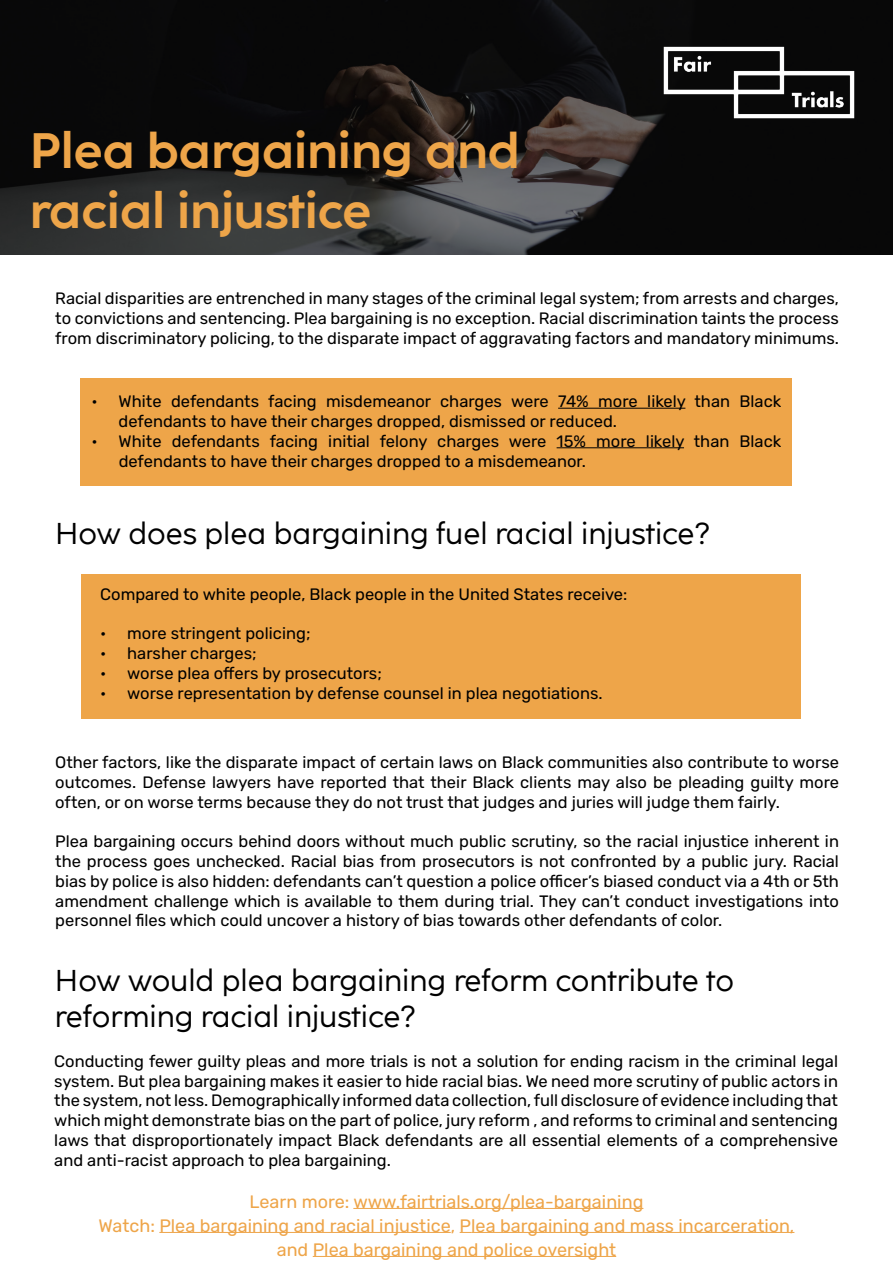
<style>
.page{position:relative;width:893px;height:1263px;background:#fff}
.page>*{position:absolute;margin:0;border:0;box-sizing:border-box;transform-origin:0 0}
.t1{font:700 49.5px/59.4px "Coco Sharp Trial";color:#eea549}
.t2{font:30px/36px "Coco Sharp Trial";color:#000}
.t3{font:18px/24px "Rubik";color:#eea549;text-align:center}
.t4{font:16.5px/19.8px "Rubik";color:#000;text-align:justify}
.s1{color:#020203}
.s2{color:#eea54a}
</style>
<div class="page">
<div style="left:81px;top:378px;width:711px;height:108px;background:#eea549"></div>
<hr style="left:558px;top:408px;width:127px;height:1px;background:#000">
<hr style="left:557px;top:447px;width:127px;height:1px;background:#020203">
<div style="left:82px;top:574px;width:719px;height:145px;background:#eea549"></div>
<svg style="left:0;top:0;width:893px;height:255px;background:#181818"></svg>
<img style="left:655px;top:37px;width:208px;height:91px">
<hr style="left:353px;top:1208px;width:290px;height:1px;background:#eea549">
<hr style="left:159px;top:1232px;width:292px;height:1px;background:#eea54a">
<hr style="left:471px;top:1232px;width:323px;height:1px;background:#eea549">
<hr style="left:313px;top:1256px;width:303px;height:1px;background:#eea549">
<h1 class="t1" style="left:30px;top:121px;width:492px">Plea bargaining and racial injustice</h1>
<p class="t4" style="left:55px;top:289px;width:785px">Racial disparities are entrenched in many stages of the criminal legal system; from arrests and charges, to convictions and sentencing. Plea bargaining is no exception. Racial discrimination taints the process from discriminatory policing, to the disparate impact of aggravating factors and mandatory minimums.</p>
<p class="t4" style="left:119px;top:392px;width:664px;text-indent:-27px">• White defendants facing misdemeanor charges were 74% more likely than Black defendants to have their charges dropped, dismissed or reduced.</p>
<p class="t4" style="left:119px;top:432px;width:664px;text-indent:-27px">• White defendants facing initial felony charges were <span class="s1">15% more likely</span> than Black defendants to have their charges dropped to a misdemeanor.</p>
<h2 class="t2" style="left:55px;top:516px;width:656px">How does plea bargaining fuel racial injustice?</h2>
<p class="t4" style="left:100px;top:585px;width:529px">Compared to white people, Black people in the United States receive:</p>
<p class="t4" style="left:100px;top:624px;width:212px">• more stringent policing;</p>
<p class="t4" style="left:100px;top:644px;width:158px">• harsher charges;</p>
<p class="t4" style="left:100px;top:664px;width:283px">• worse plea offers by prosecutors;</p>
<p class="t4" style="left:100px;top:684px;width:504px">• worse representation by defense counsel in plea negotiations.</p>
<p class="t4" style="left:55px;top:753px;width:785px">Other factors, like the disparate impact of certain laws on Black communities also contribute to worse outcomes. Defense lawyers have reported that their Black clients may also be pleading guilty more often, or on worse terms because they do not trust that judges and juries will judge them fairly.</p>
<p class="t4" style="left:55px;top:832px;width:785px">Plea bargaining occurs behind doors without much public scrutiny, so the racial injustice inherent in the process goes unchecked. Racial bias from prosecutors is not confronted by a public jury. Racial bias by police is also hidden: defendants can’t question a police officer’s biased conduct via a 4th or 5th amendment challenge which is available to them during trial. They can’t conduct investigations into personnel files which could uncover a history of bias towards other defendants of color.</p>
<h2 class="t2" style="left:55px;top:963px;width:680px">How would plea bargaining reform contribute to reforming racial injustice?</h2>
<p class="t4" style="left:54px;top:1051px;width:785px">Conducting fewer guilty pleas and more trials is not a solution for ending racism in the criminal legal system. But plea bargaining makes it easier to hide racial bias. We need more scrutiny of public actors in the system, not less. Demographically informed data collection, full disclosure of evidence including that which might demonstrate bias on the part of police, jury reform , and reforms to criminal and sentencing laws that disproportionately impact Black defendants are all essential elements of a comprehensive and anti-racist approach to plea bargaining.</p>
<p class="t3" style="left:99px;top:1190px;width:697px">Learn more: www.fairtrials.org/plea-bargaining<br>Watch: <span class="s2">Plea bargaining and racial injustice, P</span>lea bargaining and mass incarceration, and Plea bargaining and police oversight</p>
</div>
